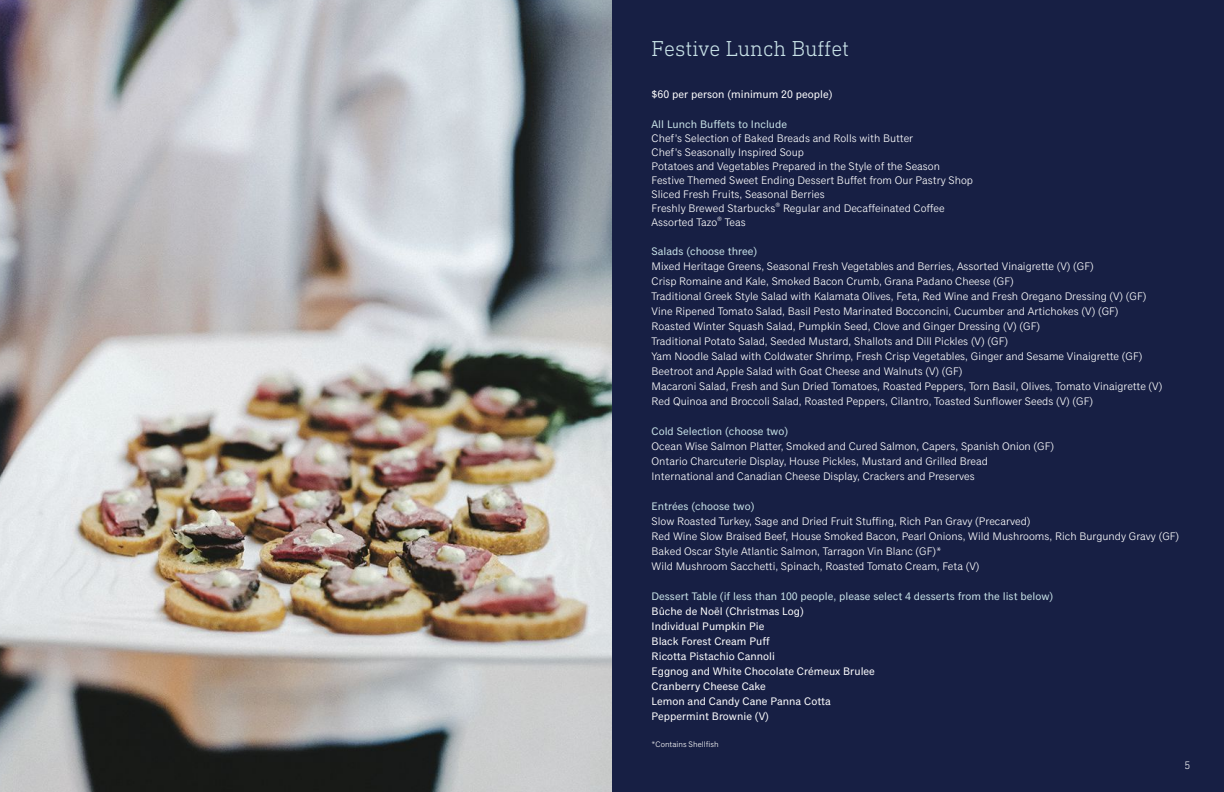
<style>
.page{position:relative;width:1224px;height:792px;background:#fff}
.page>*{position:absolute;margin:0;border:0;box-sizing:border-box;transform-origin:0 0}
.t1{font:300 22px "DIN Next Slab Pro";color:#c8e2e7}
.t2{font:11px/15px "Classic Grotesque Std";color:#fff}
.t3{font:11px/15px "Classic Grotesque Std";color:#fff}
.t4{font:11px "Classic Grotesque Std";color:#c8e2e7}
.t5{font:300 11px "DIN Next Slab Pro";color:#fff}
.t6{font:8px "Classic Grotesque Std";color:#fff}
</style>
<div class="page">
<div style="left:612px;top:0;width:612px;height:792px;background:#171f44"></div>
<img style="left:0;top:0;width:612px;height:792px">
<h1 class="t1" style="left:652px;top:36px;width:199px">Festive Lunch Buffet</h1>
<p class="t3" style="left:652px;top:87px;width:182px">$60 per person (minimum 20 people)</p>
<p class="t4" style="left:652px;top:120px;width:137px">All Lunch Buffets to Include</p>
<p class="t2" style="left:652px;top:132px;width:323px;line-height:14px">Chef’s Selection of Baked Breads and Rolls with Butter<br>Chef’s Seasonally Inspired Soup<br>Potatoes and Vegetables Prepared in the Style of the Season Festive Themed Sweet Ending Dessert Buffet from Our Pastry Shop Sliced Fresh Fruits, Seasonal Berries<br>Freshly Brewed Starbucks<sup>®</sup> Regular and Decaffeinated Coffee Assorted Tazo<sup>®</sup> Teas</p>
<p class="t4" style="left:652px;top:248px;width:107px">Salads (choose three)</p>
<p class="t2" style="left:652px;top:260px;width:512px">Mixed Heritage Greens, Seasonal Fresh Vegetables and Berries, Assorted Vinaigrette (V) (GF)<br>Crisp Romaine and Kale, Smoked Bacon Crumb, Grana Padano Cheese (GF)<br>Traditional Greek Style Salad with Kalamata Olives, Feta, Red Wine and Fresh Oregano Dressing (V) (GF)<br>Vine Ripened Tomato Salad, Basil Pesto Marinated Bocconcini, Cucumber and Artichokes (V) (GF)<br>Roasted Winter Squash Salad, Pumpkin Seed, Clove and Ginger Dressing (V) (GF)<br>Traditional Potato Salad, Seeded Mustard, Shallots and Dill Pickles (V) (GF)<br>Yam Noodle Salad with Coldwater Shrimp, Fresh Crisp Vegetables, Ginger and Sesame Vinaigrette (GF)<br>Beetroot and Apple Salad with Goat Cheese and Walnuts (V) (GF)<br>Macaroni Salad, Fresh and Sun Dried Tomatoes, Roasted Peppers, Torn Basil, Olives, Tomato Vinaigrette (V)<br>Red Quinoa and Broccoli Salad, Roasted Peppers, Cilantro, Toasted Sunflower Seeds (V) (GF)</p>
<p class="t4" style="left:652px;top:428px;width:138px">Cold Selection (choose two)</p>
<p class="t2" style="left:652px;top:440px;width:404px">Ocean Wise Salmon Platter, Smoked and Cured Salmon, Capers, Spanish Onion (GF)<br>Ontario Charcuterie Display, House Pickles, Mustard and Grilled Bread<br>International and Canadian Cheese Display, Crackers and Preserves</p>
<p class="t4" style="left:652px;top:503px;width:104px">Entrées (choose two)</p>
<p class="t2" style="left:652px;top:515px;width:529px">Slow Roasted Turkey, Sage and Dried Fruit Stuffing, Rich Pan Gravy (Precarved)<br>Red Wine Slow Braised Beef, House Smoked Bacon, Pearl Onions, Wild Mushrooms, Rich Burgundy Gravy (GF)<br>Baked Oscar Style Atlantic Salmon, Tarragon Vin Blanc (GF)*<br>Wild Mushroom Sacchetti, Spinach, Roasted Tomato Cream, Feta (V)</p>
<p class="t4" style="left:652px;top:593px;width:403px">Dessert Table (if less than 100 people, please select 4 desserts from the list below)</p>
<p class="t3" style="left:652px;top:605px;width:225px">Bûche de Noël (Christmas Log)<br>Individual Pumpkin Pie<br>Black Forest Cream Puff<br>Ricotta Pistachio Cannoli<br>Eggnog and White Chocolate Crémeux Brulee<br>Cranberry Cheese Cake<br>Lemon and Candy Cane Panna Cotta<br>Peppermint Brownie (V)</p>
<p class="t6" style="left:652px;top:742px;width:69px">*Contains Shellfish</p>
<p class="t5" style="left:1184px;top:759px;width:7px">5</p>
</div>
